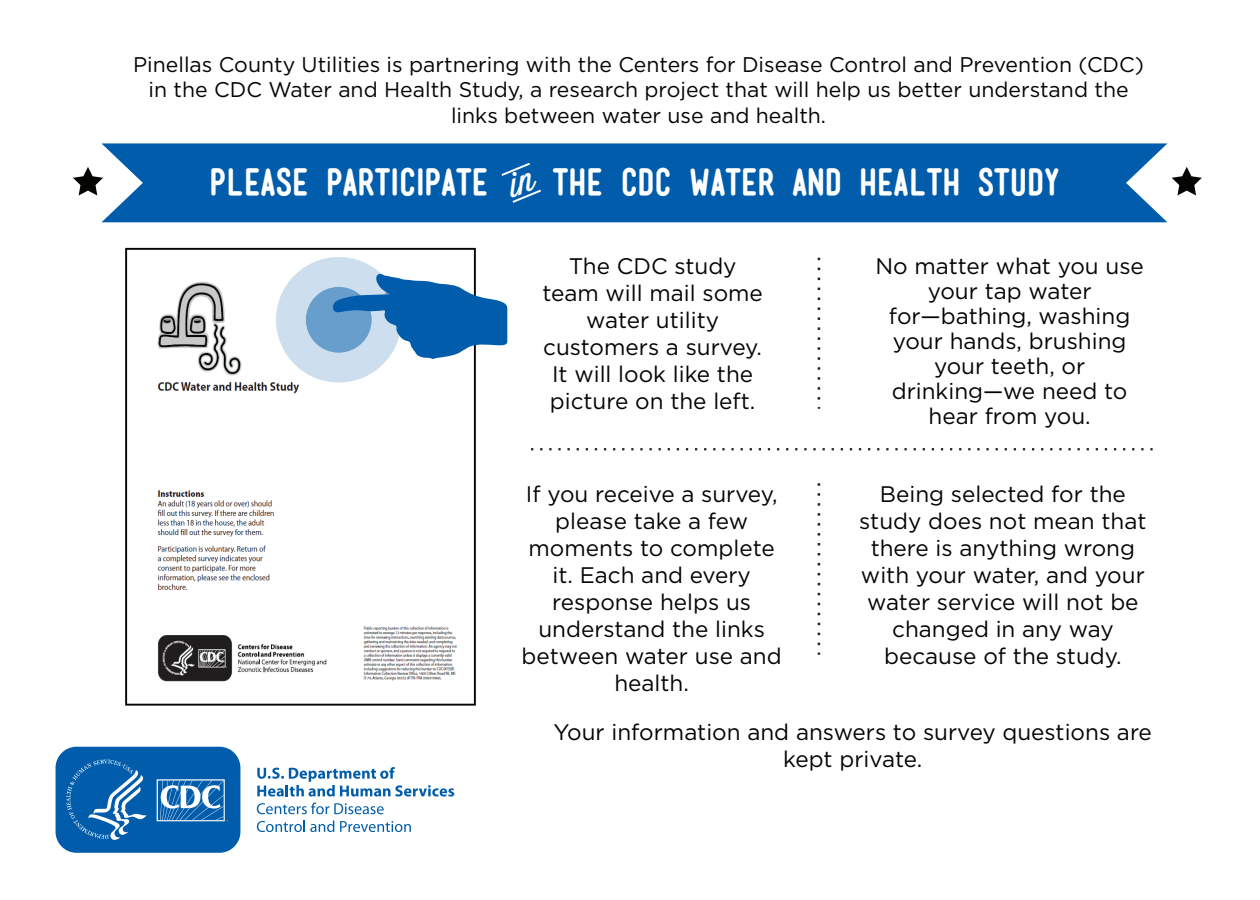
<style>
.page{position:relative;width:1260px;height:900px;background:#fff}
.page>*{position:absolute;margin:0;border:0;box-sizing:border-box;transform-origin:0 0}
.t1{font:700 35px "Mensch";color:#fff}
.t2{font:22.5px/27px "Gotham";color:#040503;text-align:center}
.t3{font:21.25px/25.5px "Gotham";color:#040503;text-align:center}
</style>
<div class="page">
<svg style="left:257px;top:767px;width:197px;height:30px"></svg>
<svg style="left:257px;top:803px;width:127px;height:11px"></svg>
<svg style="left:257px;top:821px;width:77px;height:11px"></svg>
<svg style="left:340px;top:821px;width:71px;height:11px"></svg>
<svg style="left:55px;top:746px;width:186px;height:107px;background:#2473b6"></svg>
<div style="left:101px;top:143px;width:1066px;height:79px;background:#015dab"></div>
<img style="left:157px;top:257px;width:300px;height:425px">
<div style="left:125px;top:248px;width:351px;height:458px;border:2px solid #050504"></div>
<svg style="left:531px;top:448px;width:622px;height:2px"></svg>
<svg style="left:818px;top:483px;width:2px;height:172px"></svg>
<svg style="left:818px;top:258px;width:2px;height:151px"></svg>
<svg style="left:73px;top:167px;width:30px;height:28px"></svg>
<svg style="left:1172px;top:167px;width:30px;height:28px"></svg>
<svg style="left:382px;top:273px;width:125px;height:86px"></svg>
<svg style="left:276px;top:257px;width:126px;height:126px;background:#b7d1e6"></svg>
<svg style="left:306px;top:287px;width:66px;height:66px;background:#5a96c8"></svg>
<svg style="left:499px;top:161px;width:44px;height:43px;background:#1066b0"></svg>
<p class="t3" style="left:133px;top:51px;width:1012px">Pinellas County Utilities is partnering with the Centers for Disease Control and Prevention (CDC) in the CDC Water and Health Study, a research project that will help us better understand the links between water use and health.</p>
<h1 class="t1" style="left:210px;top:166px;width:280px">PLEASE PARTICIPATE</h1>
<h1 class="t1" style="left:553px;top:166px;width:508px">THE CDC WATER AND HEALTH STUDY</h1>
<p class="t2" style="left:542px;top:252px;width:222px">The CDC study team will mail some water utility customers a survey.<br>It will look like the picture on the left.</p>
<p class="t2" style="left:522px;top:480px;width:262px">If you receive a survey, please take a few moments to complete it. Each and every response helps us understand the links between water use and health.</p>
<p class="t2" style="left:875px;top:253px;width:270px;line-height:25px">No matter what you use your tap water for—bathing, washing your hands, brushing your teeth, or drinking—we need to hear from you.</p>
<p class="t2" style="left:859px;top:480px;width:289px">Being selected for the study does not mean that there is anything wrong with your water, and your water service will not be changed in any way because of the study.</p>
<p class="t2" style="left:554px;top:718px;width:600px">Your information and answers to survey questions are kept private.</p>
</div>
